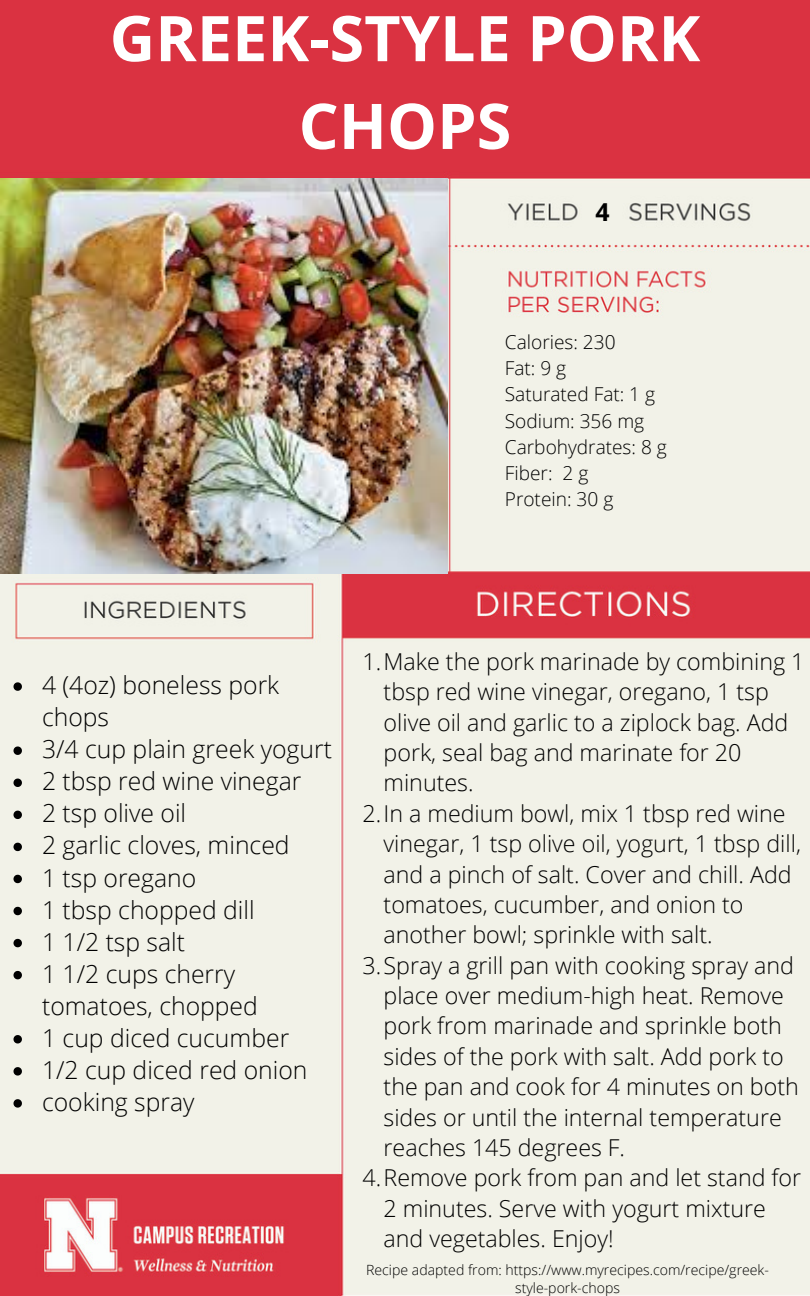
<style>
.page{position:relative;width:810px;height:1296px;background:#fff}
.page>*{position:absolute;margin:0;border:0;box-sizing:border-box;transform-origin:0 0}
.t1{font:700 63px/87.8px "Open Sans";color:#fff;text-align:center}
.t2{font:300 24.75px/31.9px "Open Sans";color:#000}
.t3{font:700 24.75px "Open Sans";color:#000}
.t4{font:300 23.18px/30.4px "Open Sans";color:#000}
.t5{font:300 19.12px "Open Sans";color:#000}
.t6{font:300 14.17px/18.4px "Open Sans";color:#000;text-align:center}
</style>
<div class="page">
<img style="left:0;top:0;width:810px;height:1296px">
<img style="left:0;top:179px;width:447px;height:395px">
<svg style="left:13px;top:682px;width:9px;height:9px"></svg>
<svg style="left:13px;top:746px;width:9px;height:9px"></svg>
<svg style="left:13px;top:779px;width:9px;height:8px"></svg>
<svg style="left:13px;top:811px;width:9px;height:8px"></svg>
<svg style="left:13px;top:843px;width:9px;height:8px"></svg>
<svg style="left:13px;top:875px;width:9px;height:8px"></svg>
<svg style="left:13px;top:907px;width:9px;height:8px"></svg>
<svg style="left:13px;top:939px;width:9px;height:8px"></svg>
<svg style="left:13px;top:971px;width:9px;height:8px"></svg>
<svg style="left:13px;top:1035px;width:9px;height:8px"></svg>
<svg style="left:13px;top:1067px;width:9px;height:9px"></svg>
<svg style="left:13px;top:1099px;width:9px;height:9px"></svg>
<p class="t1" style="left:110px;top:-7px;width:592px">GREEK-STYLE PORK<br>CHOPS</p>
<p class="t3" style="left:595px;top:195px;width:16px">4</p>
<p class="t5" style="left:505px;top:328px;width:112px">Calories: 230</p>
<p class="t5" style="left:505px;top:355px;width:63px">Fat: 9 g</p>
<p class="t5" style="left:505px;top:381px;width:152px">Saturated Fat: 1 g</p>
<p class="t5" style="left:505px;top:407px;width:141px">Sodium: 356 mg</p>
<p class="t5" style="left:505px;top:433px;width:163px">Carbohydrates: 8 g</p>
<p class="t5" style="left:505px;top:460px;width:85px">Fiber: 2 g</p>
<p class="t5" style="left:505px;top:486px;width:110px">Protein: 30 g</p>
<p class="t2" style="left:42px;top:669px;width:239px">4 (4oz) boneless pork chops</p>
<p class="t2" style="left:42px;top:733px;width:291px">3/4 cup plain greek yogurt</p>
<p class="t2" style="left:42px;top:765px;width:261px">2 tbsp red wine vinegar</p>
<p class="t2" style="left:42px;top:797px;width:146px">2 tsp olive oil</p>
<p class="t2" style="left:42px;top:829px;width:249px">2 garlic cloves, minced</p>
<p class="t2" style="left:42px;top:861px;width:156px">1 tsp oregano</p>
<p class="t2" style="left:42px;top:893px;width:214px">1 tbsp chopped dill</p>
<p class="t2" style="left:42px;top:925px;width:145px">1 1/2 tsp salt</p>
<p class="t2" style="left:42px;top:957px;width:217px">1 1/2 cups cherry tomatoes, chopped</p>
<p class="t2" style="left:42px;top:1021px;width:249px">1 cup diced cucumber</p>
<p class="t2" style="left:42px;top:1053px;width:267px">1/2 cup diced red onion</p>
<p class="t2" style="left:42px;top:1085px;width:154px">cooking spray</p>
<p class="t4" style="left:384px;top:646px;width:422px;text-indent:-21px">1.Make the pork marinade by combining 1 tbsp red wine vinegar, oregano, 1 tsp olive oil and garlic to a ziplock bag. Add pork, seal bag and marinate for 20 minutes.</p>
<p class="t4" style="left:384px;top:798px;width:419px;text-indent:-21px">2.In a medium bowl, mix 1 tbsp red wine vinegar, 1 tsp olive oil, yogurt, 1 tbsp dill, and a pinch of salt. Cover and chill. Add tomatoes, cucumber, and onion to another bowl; sprinkle with salt.</p>
<p class="t4" style="left:384px;top:950px;width:417px;text-indent:-21px">3.Spray a grill pan with cooking spray and place over medium-high heat. Remove pork from marinade and sprinkle both sides of the pork with salt. Add pork to the pan and cook for 4 minutes on both sides or until the internal temperature reaches 145 degrees F.</p>
<p class="t4" style="left:384px;top:1162px;width:419px;text-indent:-21px">4.Remove pork from pan and let stand for<br>2 minutes. Serve with yogurt mixture and vegetables. Enjoy!</p>
<p class="t6" style="left:366px;top:1260px;width:404px">Recipe adapted from: https://www.myrecipes.com/recipe/greek&shy;style-pork-chops</p>
</div>
